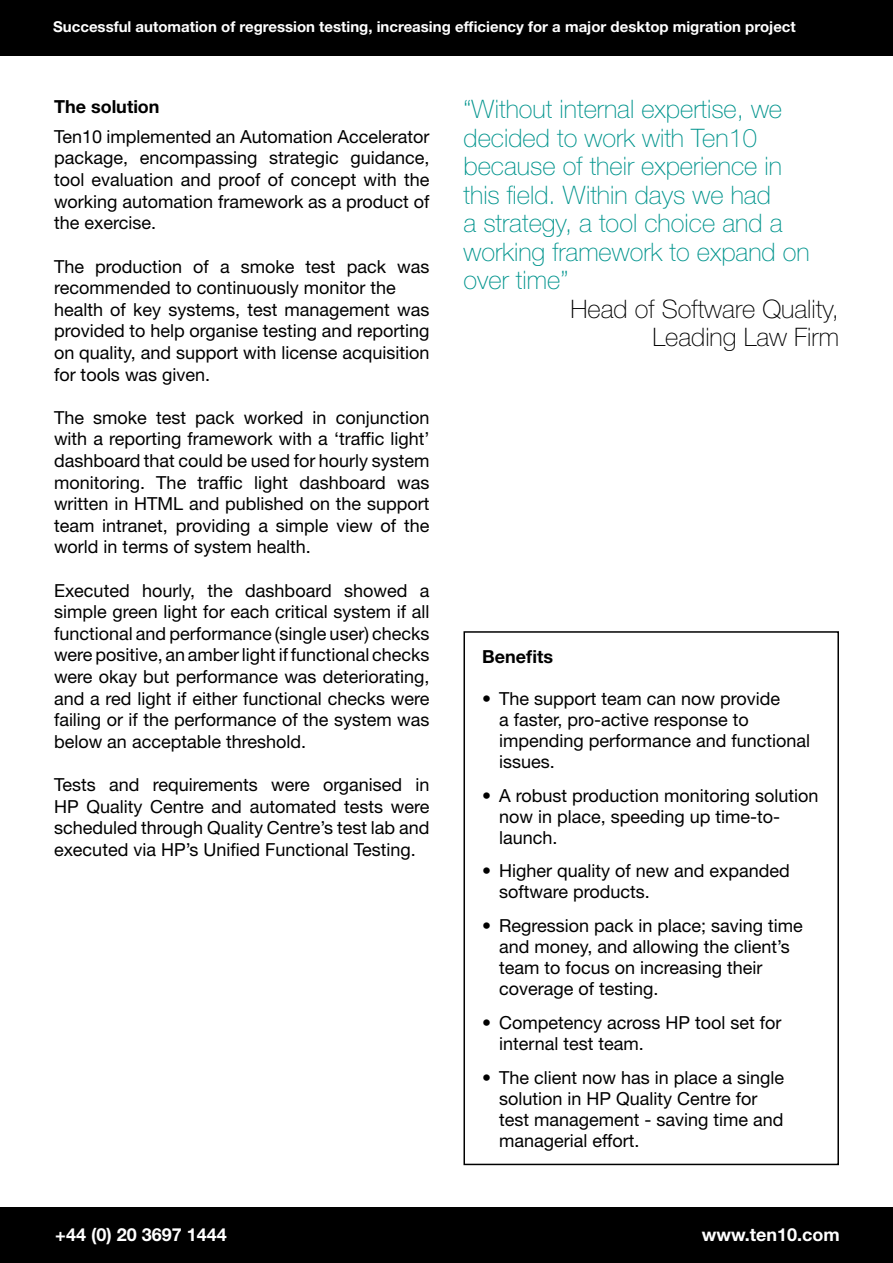
<style>
.page{position:relative;width:893px;height:1263px;background:#fff}
.page>*{position:absolute;margin:0;border:0;box-sizing:border-box;transform-origin:0 0}
.t1{font:100 25.5px/28.5px "Helvetica Neue LT Std";color:#00948d}
.t2{font:100 25.5px/28.5px "Helvetica Neue LT Std";color:#000;text-align:right}
.t3{font:18px/21.6px "Helvetica Neue LT Std";color:#000}
.t4{font:700 18px "Helvetica Neue LT Std";color:#fff}
.t5{font:700 18px "Helvetica Neue LT Std";color:#000}
.t6{font:700 15px "Helvetica Neue LT Std";color:#fff}
</style>
<div class="page">
<div style="left:0;top:1208px;width:893px;height:55px;background:#000"></div>
<div style="left:0;top:0;width:893px;height:55px;background:#000"></div>
<div style="left:463px;top:631px;width:376px;height:534px;border:2px solid #000"></div>
<p class="t6" style="left:53px;top:17px;width:744px">Successful automation of regression testing, increasing efficiency for a major desktop migration project</p>
<p class="t5" style="left:54px;top:95px;width:107px">The solution</p>
<p class="t3" style="left:54px;top:125px;width:377px;text-align:justify">Ten10 implemented an Automation Accelerator package, encompassing strategic guidance, tool evaluation and proof of concept with the working automation framework as a product of the exercise.</p>
<p class="t3" style="left:54px;top:255px;width:377px">The production of a smoke test pack was recommended to continuously monitor the health of key systems, test management was provided to help organise testing and reporting on quality, and support with license acquisition for tools was given.</p>
<p class="t3" style="left:54px;top:406px;width:377px;text-align:justify">The smoke test pack worked in conjunction with a reporting framework with a ‘traffic light’ dashboard that could be used for hourly system monitoring. The traffic light dashboard was written in HTML and published on the support team intranet, providing a simple view of the world in terms of system health.</p>
<p class="t3" style="left:54px;top:579px;width:377px;text-align:justify">Executed hourly, the dashboard showed a simple green light for each critical system if all functional and performance (single user) checks were positive, an amber light if functional checks were okay but performance was deteriorating, and a red light if either functional checks were failing or if the performance of the system was below an acceptable threshold.</p>
<p class="t3" style="left:54px;top:773px;width:377px;text-align:justify">Tests and requirements were organised in HP Quality Centre and automated tests were scheduled through Quality Centre’s test lab and executed via HP’s Unified Functional Testing.</p>
<h1 class="t1" style="left:463px;top:95px;width:348px">“Without internal expertise, we decided to work with Ten10 because of their experience in this field. Within days we had<br>a strategy, a tool choice and a working framework to expand on over time”</h1>
<h1 class="t2" style="left:570px;top:294px;width:270px">Head of Software Quality,<br>Leading Law Firm</h1>
<p class="t5" style="left:482px;top:645px;width:73px">Benefits</p>
<p class="t3" style="left:499px;top:688px;width:313px;line-height:21px;text-indent:-17px">• The support team can now provide<br>a faster, pro-active response to impending performance and functional issues.</p>
<p class="t3" style="left:499px;top:784px;width:321px;line-height:21px;text-indent:-17px">• A robust production monitoring solution now in place, speeding up time-to&shy;launch.</p>
<p class="t3" style="left:499px;top:860px;width:292px;line-height:21px;text-indent:-17px">• Higher quality of new and expanded software products.</p>
<p class="t3" style="left:499px;top:915px;width:305px;line-height:21px;text-indent:-17px">• Regression pack in place; saving time and money, and allowing the client’s team to focus on increasing their coverage of testing.</p>
<p class="t3" style="left:499px;top:1012px;width:284px;line-height:21px;text-indent:-17px">• Competency across HP tool set for internal test team.</p>
<p class="t3" style="left:499px;top:1066px;width:287px;line-height:21px;text-indent:-17px">• The client now has in place a single solution in HP Quality Centre for test management - saving time and managerial effort.</p>
<p class="t4" style="left:55px;top:1223px;width:173px">+44 (0) 20 3697 1444</p>
<p class="t4" style="left:702px;top:1223px;width:139px">www.ten10.com</p>
</div>
